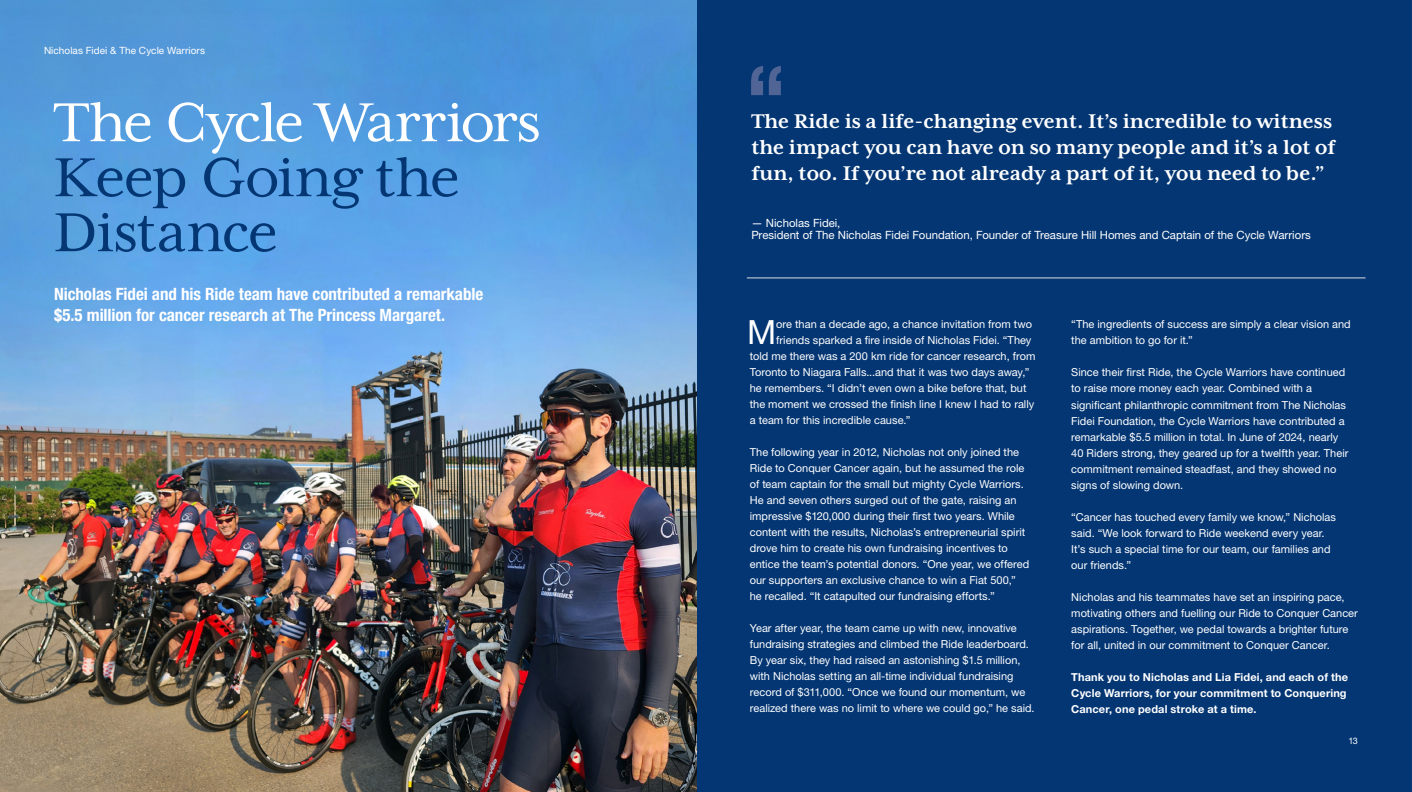
<style>
.page{position:relative;width:1412px;height:792px;background:#fff}
.page>*{position:absolute;margin:0;border:0;box-sizing:border-box;transform-origin:0 0}
.t1{font:700 condensed 91.1px "Helvetica Neue LT Std";color:#6a75a2}
.t2{font:63px/55px "Mrs Eaves XL Serif OT";letter-spacing:-.025em;color:#043673}
.t3{font:63px "Mrs Eaves XL Serif OT";letter-spacing:-.025em;color:#fff}
.t4{font:33.4px "Helvetica Neue LT Std";color:#fff}
.t5{font:700 22.8px/26.2px "Mrs Eaves XL Serif OT";color:#fff}
.t6{font:700 condensed 17px/20.4px "Helvetica Neue LT Std";letter-spacing:-.005em;color:#fff}
.t7{font:11.4px/12.5px "Helvetica Neue LT Std";color:#fff}
.t8{font:11px/16px "Helvetica Neue LT Std";color:#fff}
.t9{font:700 11px/16px "Helvetica Neue LT Std";letter-spacing:.01em;color:#fff}
.t10{font:10px "Helvetica Neue LT Std";letter-spacing:.005em;color:#fff}
.t11{font:9px "Helvetica Neue LT Std";color:#fff}
</style>
<div class="page">
<div style="left:697px;top:0;width:715px;height:792px;background:#043673"></div>
<img style="left:0;top:0;width:697px;height:792px">
<hr style="left:747px;top:278px;width:618px;height:1px;background:#dcddde">
<p class="t10" style="left:44px;top:44px;width:163px">Nicholas Fidei &amp; The Cycle Warriors</p>
<h2 class="t3" style="left:54px;top:88px;width:488px">The Cycle Warriors</h2>
<h2 class="t2" style="left:54px;top:150px;width:408px">Keep Going the<br>Distance</h2>
<h3 class="t6" style="left:54px;top:284px;width:431px">Nicholas Fidei and his Ride team have contributed a remarkable $5.5 million for cancer research at The Princess Margaret.</h3>
<h1 class="t1" style="left:745px;top:44px;width:44px">“</h1>
<h3 class="t5" style="left:751px;top:108px;width:585px">The Ride is a life-changing event. It’s incredible to witness the impact you can have on so many people and it’s a lot of fun, too. If you’re not already a part of it, you need to be.”</h3>
<p class="t7" style="left:751px;top:216px;width:561px">— Nicholas Fidei,<br>President of The Nicholas Fidei Foundation, Founder of Treasure Hill Homes and Captain of the Cycle Warriors</p>
<h3 class="t4" style="left:747px;top:312px;width:31px">M</h3>
<p class="t8" style="left:776px;top:316px;width:257px">ore than a decade ago, a chance invitation from two</p>
<p class="t8" style="left:776px;top:332px;width:257px">friends sparked a fire inside of Nicholas Fidei. “They</p>
<p class="t8" style="left:750px;top:348px;width:287px">told me there was a 200 km ride for cancer research, from</p>
<p class="t8" style="left:750px;top:364px;width:281px">Toronto to Niagara Falls...and that it was two days away,”</p>
<p class="t8" style="left:750px;top:380px;width:278px">he remembers. “I didn’t even own a bike before that, but</p>
<p class="t8" style="left:750px;top:396px;width:286px">the moment we crossed the finish line I knew I had to rally</p>
<p class="t8" style="left:750px;top:412px;width:162px">a team for this incredible cause.”</p>
<p class="t8" style="left:750px;top:444px;width:281px">The following year in 2012, Nicholas not only joined the Ride to Conquer Cancer again, but he assumed the role of team captain for the small but mighty Cycle Warriors.<br>He and seven others surged out of the gate, raising an impressive $120,000 during their first two years. While content with the results, Nicholas’s entrepreneurial spirit drove him to create his own fundraising incentives to entice the team’s potential donors. “One year, we offered our supporters an exclusive chance to win a Fiat 500,” he recalled. “It catapulted our fundraising efforts.”</p>
<p class="t8" style="left:750px;top:620px;width:286px">Year after year, the team came up with new, innovative fundraising strategies and climbed the Ride leaderboard.<br>By year six, they had raised an astonishing $1.5 million, with Nicholas setting an all-time individual fundraising record of $311,000. “Once we found our momentum, we realized there was no limit to where we could go,” he said.</p>
<p class="t8" style="left:1071px;top:316px;width:281px">“The ingredients of success are simply a clear vision and the ambition to go for it.”</p>
<p class="t8" style="left:1071px;top:364px;width:279px">Since their first Ride, the Cycle Warriors have continued to raise more money each year. Combined with a significant philanthropic commitment from The Nicholas Fidei Foundation, the Cycle Warriors have contributed a remarkable $5.5 million in total. In June of 2024, nearly 40 Riders strong, they geared up for a twelfth year. Their commitment remained steadfast, and they showed no signs of slowing down.</p>
<p class="t8" style="left:1071px;top:508px;width:266px">“Cancer has touched every family we know,” Nicholas said. “We look forward to Ride weekend every year.<br>It’s such a special time for our team, our families and our friends.”</p>
<p class="t8" style="left:1071px;top:588px;width:288px">Nicholas and his teammates have set an inspiring pace, motivating others and fuelling our Ride to Conquer Cancer aspirations. Together, we pedal towards a brighter future for all, united in our commitment to Conquer Cancer.</p>
<p class="t9" style="left:1071px;top:668px;width:278px">Thank you to Nicholas and Lia Fidei, and each of the<br>Cycle Warriors, for your commitment to Conquering<br>Cancer, one pedal stroke at a time.</p>
<p class="t11" style="left:1348px;top:736px;width:11px">13</p>
</div>
